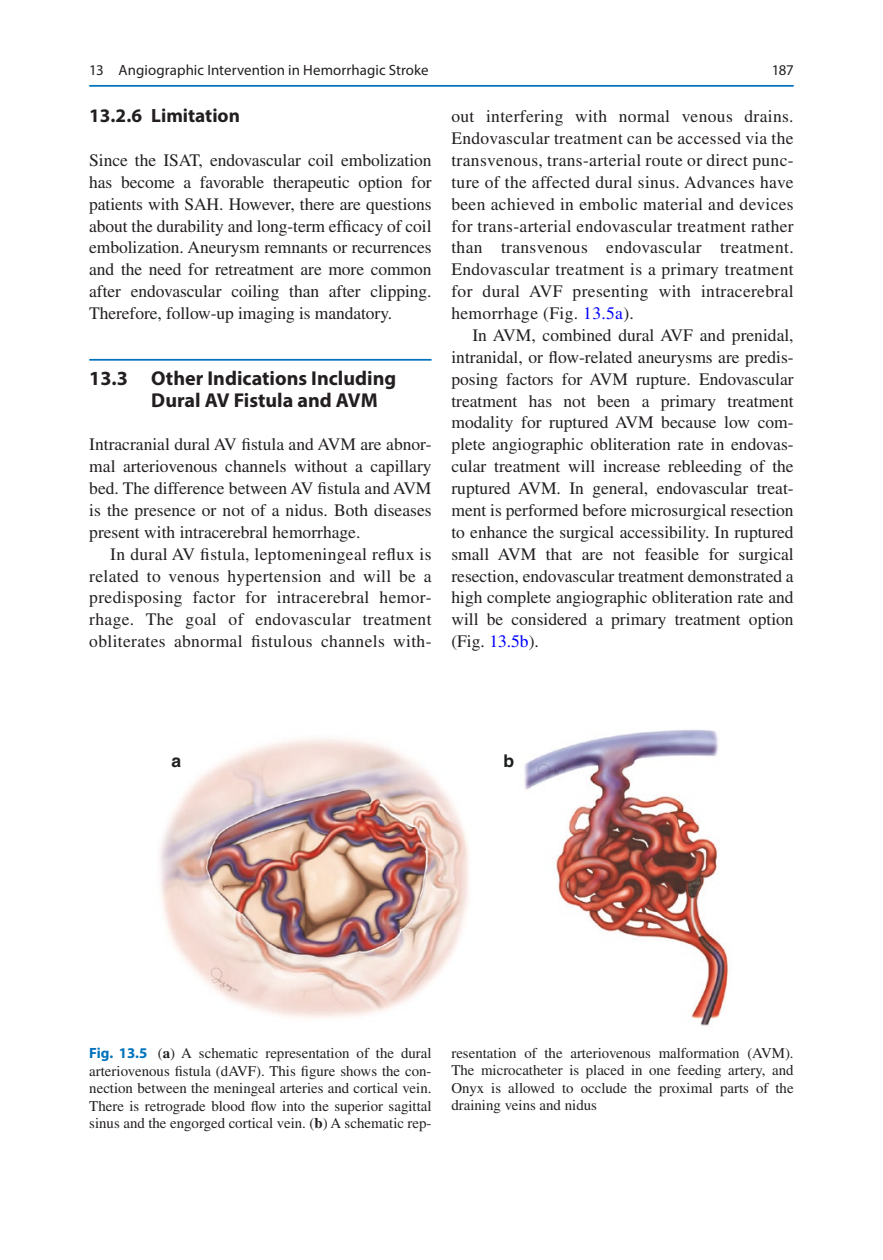
<style>
.page{position:relative;width:883px;height:1260px;background:#fff}
.page>*{position:absolute;margin:0;border:0;box-sizing:border-box;transform-origin:0 0}
.t1{font:700 20.12px/21.9px "Yhjchw Myriad Pro";color:#231f20}
.t2{font:700 19.25px "Yhjchw Myriad Pro";color:#231f20}
.t3{font:17.5px/21.9px "Kgkhkc Times LT Std";color:#231f20;text-align:justify}
.t4{font:700 17.5px "Nqsphh Helvetica";color:#1d1e1f}
.t5{font:14.88px/17.5px "Kgkhkc Times LT Std";color:#231f20;text-align:justify}
.t6{font:14.88px "Yqbpjr Myriad Pro";letter-spacing:.005em;color:#231f20}
.t7{font:14.88px "Qgggvy Myriad Pro";color:#231f20}
.s1{color:#00f}
.s2{font-family:"Yhjchw Myriad Pro";font-weight:700;color:#0073bc}
.s3{font-family:"Kddlkm Times LT Std";font-weight:700}
</style>
<div class="page">
<hr style="left:89px;top:359px;width:343px;height:2px;background:#0073bc">
<img style="left:160px;top:738px;width:309px;height:280px">
<img style="left:524px;top:730px;width:204px;height:296px">
<hr style="left:89px;top:85px;width:705px;height:2px;background:#0073bc">
<p class="t6" style="left:89px;top:61px;width:341px">13 Angiographic Intervention in Hemorrhagic Stroke</p>
<p class="t2" style="left:89px;top:103px;width:152px">13.2.6 Limitation</p>
<p class="t3" style="left:89px;top:149px;width:344px">Since the ISAT, endovascular coil embolization has become a favorable therapeutic option for patients with SAH. However, there are questions about the durability and long-term efficacy of coil embolization. Aneurysm remnants or recurrences and the need for retreatment are more common after endovascular coiling than after clipping.<br>Therefore, follow-up imaging is mandatory.</p>
<p class="t1" style="left:151px;top:366px;width:247px;text-indent:-62px">13.3 Other Indications Including<br>Dural AV Fistula and AVM</p>
<p class="t3" style="left:89px;top:433px;width:344px">Intracranial dural AV fistula and AVM are abnor&shy;mal arteriovenous channels without a capillary bed. The difference between AV fistula and AVM is the presence or not of a nidus. Both diseases present with intracerebral hemorrhage.</p>
<p class="t3" style="left:89px;top:543px;width:344px;text-indent:21px">In dural AV fistula, leptomeningeal reflux is related to venous hypertension and will be a predisposing factor for intracerebral hemor&shy;rhage. The goal of endovascular treatment obliterates abnormal fistulous channels with-</p>
<p class="t7" style="left:772px;top:61px;width:24px">187</p>
<p class="t3" style="left:451px;top:105px;width:344px">out interfering with normal venous drains.<br>Endovascular treatment can be accessed via the transvenous, trans-arterial route or direct punc&shy;ture of the affected dural sinus. Advances have been achieved in embolic material and devices for trans-arterial endovascular treatment rather than transvenous endovascular treatment.<br>Endovascular treatment is a primary treatment for dural AVF presenting with intracerebral hemorrhage (Fig. <span class="s1">13.5a</span>).</p>
<p class="t3" style="left:451px;top:324px;width:344px;text-indent:21px">In AVM, combined dural AVF and prenidal, intranidal, or flow-related aneurysms are predis&shy;posing factors for AVM rupture. Endovascular treatment has not been a primary treatment modality for ruptured AVM because low com&shy;plete angiographic obliteration rate in endovas&shy;cular treatment will increase rebleeding of the ruptured AVM. In general, endovascular treat&shy;ment is performed before microsurgical resection to enhance the surgical accessibility. In ruptured small AVM that are not feasible for surgical resection, endovascular treatment demonstrated a high complete angiographic obliteration rate and will be considered a primary treatment option (Fig. <span class="s1">13.5b</span>).</p>
<p class="t4" style="left:172px;top:750px;width:11px">a</p>
<p class="t4" style="left:503px;top:750px;width:12px">b</p>
<p class="t5" style="left:89px;top:1044px;width:344px"><span class="s2">Fig. 13.5</span> (<span class="s3">a</span>) A schematic representation of the dural arteriovenous fistula (dAVF). This figure shows the con&shy;nection between the meningeal arteries and cortical vein.<br>There is retrograde blood flow into the superior sagittal sinus and the engorged cortical vein. (<span class="s3">b</span>) A schematic rep-</p>
<p class="t5" style="left:451px;top:1044px;width:344px">resentation of the arteriovenous malformation (AVM).<br>The microcatheter is placed in one feeding artery, and Onyx is allowed to occlude the proximal parts of the draining veins and nidus</p>
</div>
